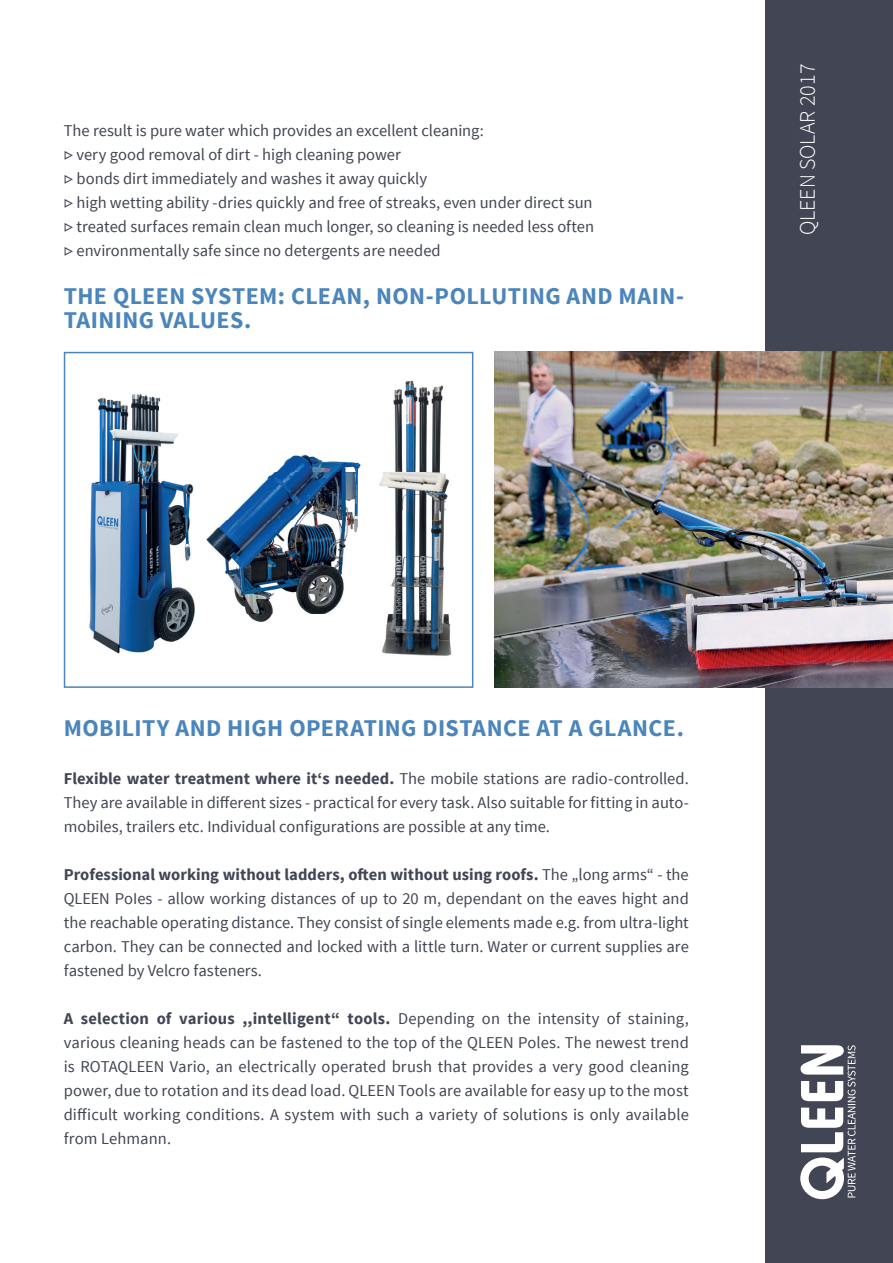
<style>
.page{position:relative;width:893px;height:1263px;background:#fff}
.page>*{position:absolute;margin:0;border:0;box-sizing:border-box;transform-origin:0 0}
.t1{font:700 24px/24px "Source Sans Pro";letter-spacing:.015em;color:#4a85bb}
.t2{font:300 22.05px "Source Sans Pro";color:#fff}
.t3{font:16.5px/24px "Source Sans Pro";color:#414554;text-align:justify}
.s1{font-weight:700}
</style>
<div class="page">
<div style="left:765px;top:0;width:128px;height:1263px;background:#414554"></div>
<img style="left:495px;top:352px;width:398px;height:336px">
<svg style="left:800px;top:1045px;width:55px;height:154px"></svg>
<img style="left:206px;top:380px;width:246px;height:276px">
<img style="left:89px;top:394px;width:106px;height:260px">
<div style="left:64px;top:352px;width:409px;height:336px;border:2px solid #4a85bb"></div>
<p class="t3" style="left:64px;top:119px;width:532px;text-align:left">The result is pure water which provides an excellent cleaning:<br>▷ very good removal of dirt - high cleaning power<br>▷ bonds dirt immediately and washes it away quickly<br>▷ high wetting ability -dries quickly and free of streaks, even under direct sun ▷ treated surfaces remain clean much longer, so cleaning is needed less often ▷ environmentally safe since no detergents are needed</p>
<h1 class="t1" style="left:64px;top:285px;width:622px">THE QLEEN SYSTEM: CLEAN, NON-POLLUTING AND MAIN-<br>TAINING VALUES.</h1>
<h2 class="t2" style="left:794px;top:235px;width:173px;rotate:-90deg">QLEEN SOLAR 2017</h2>
<h1 class="t1" style="left:64px;top:717px;width:622px">MOBILITY AND HIGH OPERATING DISTANCE AT A GLANCE.</h1>
<p class="t3" style="left:64px;top:767px;width:627px"><span class="s1">Flexible water treatment where it‘s needed.</span> The mobile stations are radio-controlled.<br>They are available in different sizes - practical for every task. Also suitable for fitting in auto&shy;mobiles, trailers etc. Individual configurations are possible at any time.</p>
<p class="t3" style="left:64px;top:863px;width:627px"><span class="s1">Professional working without ladders, often without using roofs.</span> The „long arms“ - the QLEEN PoIes - allow working distances of up to 20 m, dependant on the eaves hight and the reachable operating distance. They consist of single elements made e.g. from ultra-light carbon. They can be connected and locked with a little turn. Water or current supplies are fastened by Velcro fasteners.</p>
<p class="t3" style="left:64px;top:1007px;width:627px"><span class="s1">A selection of various ,,intelligent“ tools.</span> Depending on the intensity of staining, various cleaning heads can be fastened to the top of the QLEEN Poles. The newest trend is ROTAQLEEN Vario, an electrically operated brush that provides a very good cleaning power, due to rotation and its dead load. QLEEN Tools are available for easy up to the most difficult working conditions. A system with such a variety of solutions is only available from Lehmann.</p>
</div>
